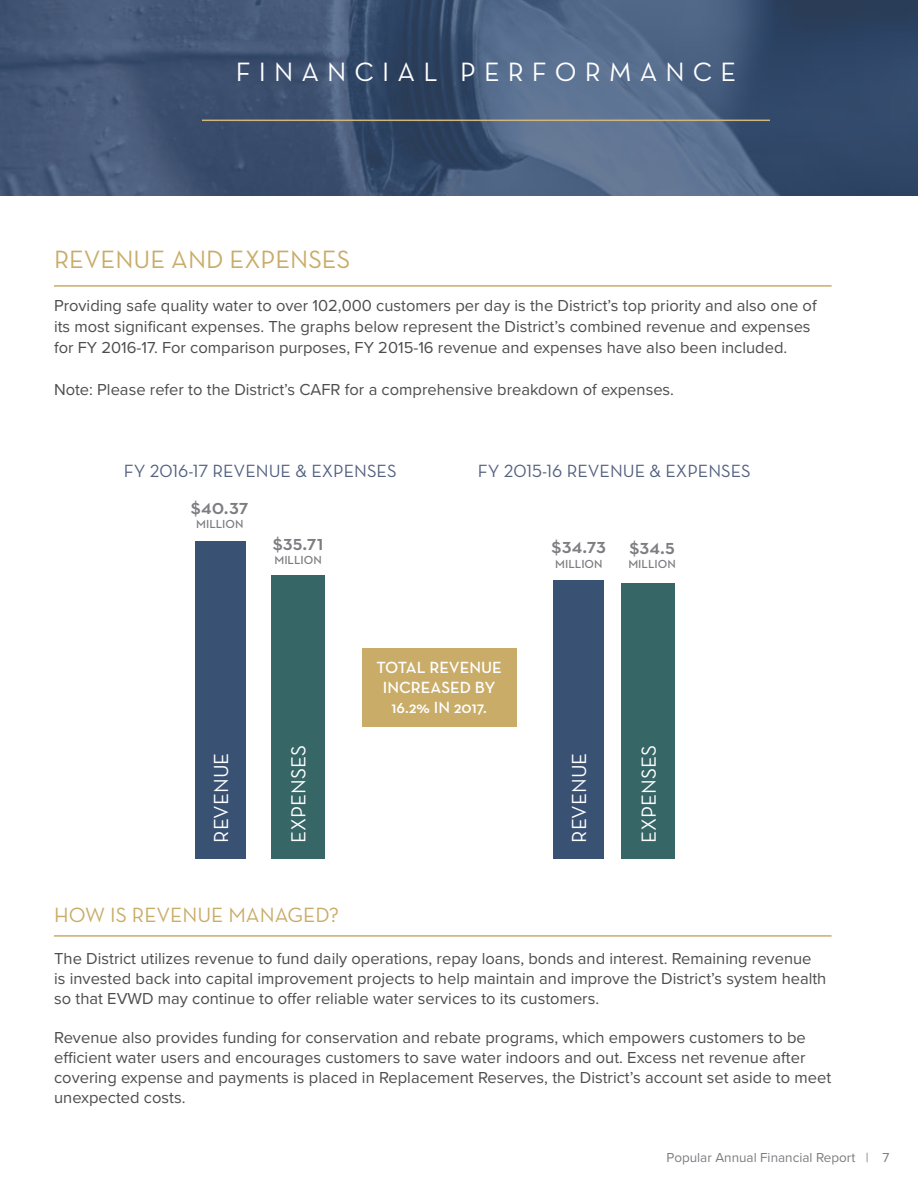
<style>
.page{position:relative;width:918px;height:1188px;background:#fff}
.page>*{position:absolute;margin:0;border:0;box-sizing:border-box;transform-origin:0 0}
.t1{font:27px "Neutra Text Book Alt";letter-spacing:.3em;color:#fff}
.t2{font:25.5px "Neutra Text Book Alt";color:#c9ac68}
.t3{font:21.45px "Neutra Text Demi SC";color:#7c7d81}
.t4{font:21px "Neutra Text";color:#c9ac68}
.t5{font:20.7px "Neutra Text Book Alt";color:#fff}
.t6{font:18px "Neutra Text Book Alt";color:#536180}
.t7{font:16.5px/19.8px "Proxima Nova";color:#4d4d4f}
.t8{font:600 16.5px/19.8px "Neutra Text";color:#fff;text-align:center}
.t9{font:13.5px "Proxima Nova";color:#7c7d81}
.t10{font:11.85px "Neutra Text Demi SC";color:#7c7d81}
</style>
<div class="page">
<hr style="left:54px;top:285px;width:778px;height:2px;background:#c9ac68">
<svg style="left:0;top:0;width:918px;height:195px;background:#425776"></svg>
<hr style="left:202px;top:120px;width:568px;height:1px;background:#d0b67b">
<div style="left:196px;top:542px;width:50px;height:317px;background:#395173"></div>
<div style="left:271px;top:576px;width:54px;height:283px;background:#376667"></div>
<div style="left:553px;top:580px;width:51px;height:279px;background:#395173"></div>
<div style="left:622px;top:584px;width:53px;height:275px;background:#376667"></div>
<div style="left:362px;top:648px;width:154px;height:79px;background:#c9ac68"></div>
<hr style="left:54px;top:935px;width:778px;height:2px;background:#c9ac68">
<h1 class="t1" style="left:236px;top:56px;width:502px">FINANCIAL PERFORMANCE</h1>
<h2 class="t2" style="left:54px;top:244px;width:298px">REVENUE AND EXPENSES</h2>
<p class="t7" style="left:54px;top:295px;width:764px;line-height:21px">Providing safe quality water to over 102,000 customers per day is the District’s top priority and also one of its most significant expenses. The graphs below represent the District’s combined revenue and expenses for FY 2016-17. For comparison purposes, FY 2015-16 revenue and expenses have also been included.</p>
<p class="t7" style="left:54px;top:379px;width:622px">Note: Please refer to the District’s CAFR for a comprehensive breakdown of expenses.</p>
<p class="t6" style="left:124px;top:460px;width:274px">FY 2016-17 REVENUE &amp; EXPENSES</p>
<p class="t6" style="left:478px;top:460px;width:275px">FY 2015-16 REVENUE &amp; EXPENSES</p>
<h3 class="t3" style="left:191px;top:494px;width:59px">$40.37</h3>
<p class="t10" style="left:196px;top:517px;width:49px">MILLION</p>
<h3 class="t3" style="left:273px;top:529px;width:52px">$35.71</h3>
<p class="t10" style="left:274px;top:553px;width:49px">MILLION</p>
<p class="t8" style="left:376px;top:657px;width:127px">TOTAL REVENUE<br>INCREASED BY<br>16.2% IN 2017.</p>
<h3 class="t3" style="left:552px;top:533px;width:56px">$34.73</h3>
<p class="t10" style="left:555px;top:556px;width:49px">MILLION</p>
<h3 class="t3" style="left:629px;top:533px;width:47px">$34.5</h3>
<p class="t10" style="left:628px;top:557px;width:49px">MILLION</p>
<p class="t5" style="left:209px;top:843px;width:92px;rotate:-90deg">REVENUE</p>
<p class="t5" style="left:636px;top:843px;width:99px;rotate:-90deg">EXPENSES</p>
<p class="t5" style="left:209px;top:839px;width:92px;rotate:-90deg">REVENUE</p>
<p class="t5" style="left:286px;top:843px;width:99px;rotate:-90deg">EXPENSES</p>
<p class="t5" style="left:567px;top:843px;width:92px;rotate:-90deg">REVENUE</p>
<p class="t4" style="left:54px;top:902px;width:287px">HOW IS REVENUE MANAGED?</p>
<p class="t7" style="left:54px;top:948px;width:774px">The District utilizes revenue to fund daily operations, repay loans, bonds and interest. Remaining revenue is invested back into capital improvement projects to help maintain and improve the District’s system health so that EVWD may continue to offer reliable water services to its customers.</p>
<p class="t7" style="left:54px;top:1027px;width:779px">Revenue also provides funding for conservation and rebate programs, which empowers customers to be efficient water users and encourages customers to save water indoors and out. Excess net revenue after covering expense and payments is placed in Replacement Reserves, the District’s account set aside to meet unexpected costs.</p>
<p class="t9" style="left:667px;top:1148px;width:224px">Popular Annual Financial Report | 7</p>
</div>
